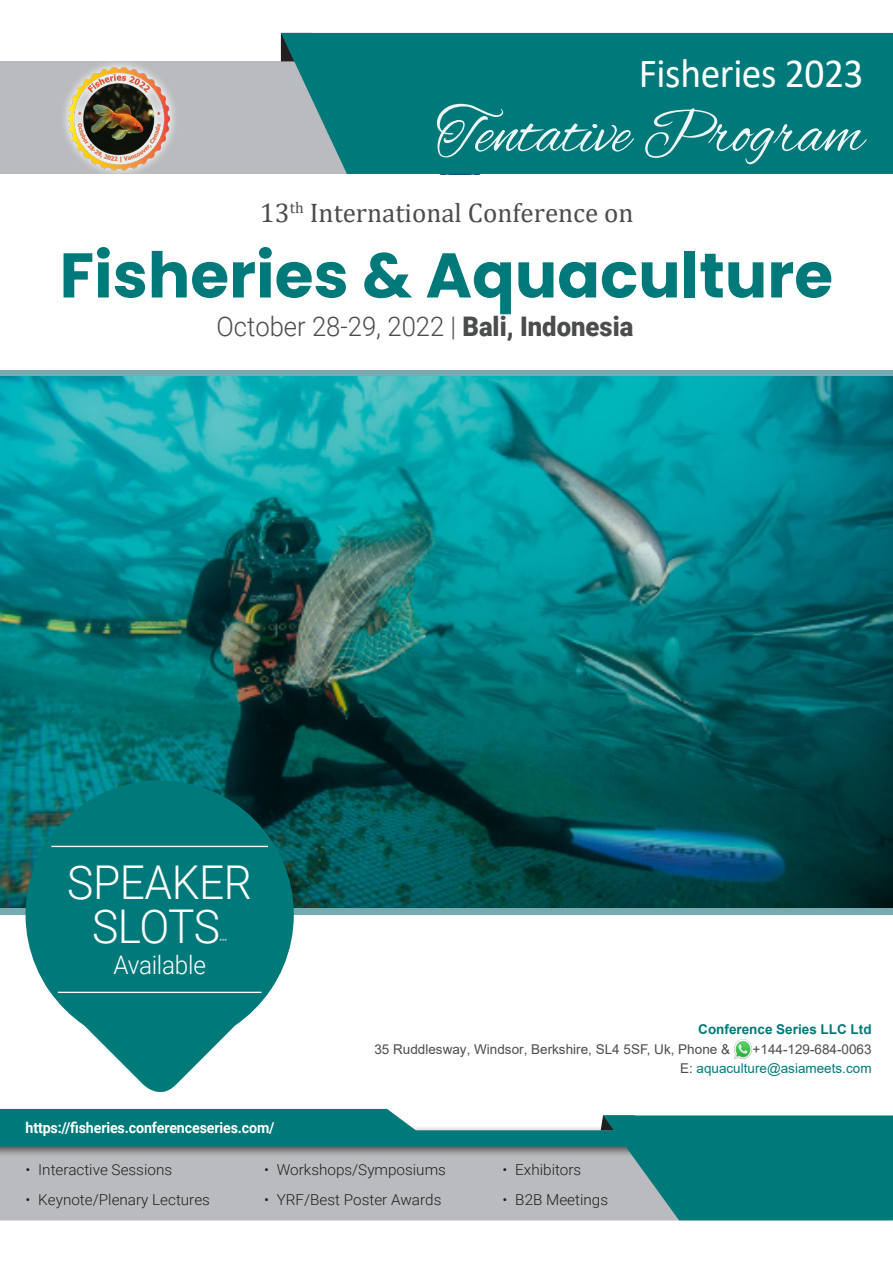
<style>
.page{position:relative;width:893px;height:1263px;background:#fff}
.page>*{position:absolute;margin:0;border:0;box-sizing:border-box;transform-origin:0 0}
.t1{font:65.7px "Alex Brush";color:#fff;scale:.95 1}
.t2{font:700 63px "Poppins";color:#00797a}
.t3{font:300 46.5px/44px "Roboto";letter-spacing:-.01em;color:#fff;text-align:center;scale:.95 1}
.t4{font:41.55px "Calibri";letter-spacing:-.01em;color:#fff;scale:.95 1}
.t5{font:300 27px "Roboto";color:#4b4c4d;scale:.95 1}
.t6{font:27px "Cambria";color:#4b4c4d}
.t7{font:300 25.5px "Roboto";letter-spacing:-.01em;color:#fff;scale:.95 1}
.t8{font:300 15px "Roboto";color:#231f20}
.t9{font:700 15px "Roboto";letter-spacing:-.01em;color:#fff;scale:.95 1}
.t10{font:13.5px/19.2px "Arial";color:#4b4c4d;text-align:right}
.t11{font:300 6.3px "Roboto";color:#fff;scale:.95 1}
.s1{font-weight:900}
.s2{font-weight:700;color:#00797a}
.s3{font-style:inherit}
.s4{color:#00797a}
</style>
<div class="page">
<div style="left:0;top:1157px;width:599px;height:63px;background:#babbbe"></div>
<div style="left:0;top:61px;width:893px;height:113px;background:#babbbe"></div>
<div style="left:281px;top:33px;width:612px;height:141px;background:#00797a"></div>
<div style="left:0;top:1125px;width:758px;height:32px;background:#231f20;opacity:.75"></div>
<div style="left:0;top:1130px;width:747px;height:16px;background:#00797a"></div>
<svg style="left:599px;top:1115px;width:294px;height:105px"></svg>
<div style="left:0;top:1109px;width:421px;height:22px;background:#00797a"></div>
<div style="left:59px;top:58px;width:120px;height:121px;background:#fff;opacity:.75"></div>
<img style="left:68px;top:68px;width:101px;height:103px">
<svg style="left:0;top:370px;width:892px;height:544px;fill:#77abaf"></svg>
<img style="left:0;top:377px;width:892px;height:530px">
<svg style="left:35px;top:852px;width:214px;height:241px"></svg>
<div style="left:26px;top:780px;width:268px;height:269px;background:#00797a;border-radius:50%"></div>
<div style="left:53px;top:847px;width:235px;height:167px;background:#00797a"></div>
<hr style="left:51px;top:846px;width:217px;height:1px;background:#fff">
<hr style="left:58px;top:992px;width:203px;height:1px;background:#fff">
<img style="left:734px;top:1039px;width:18px;height:20px">
<p class="t4" style="left:639px;top:44px;width:238px">Fisheries 2023</p>
<h1 class="t1" style="left:436px;top:97px;width:452px">Tentative Program</h1>
<p class="t6" style="left:260px;top:197px;width:375px">13<sup>th</sup> International Conference on</p>
<p class="t2" style="left:60px;top:239px;width:775px">Fisheries &amp; Aquaculture</p>
<p class="t5" style="left:217px;top:307px;width:440px">October 28-29, 2022 | <span class="s1">Bali, Indonesia</span></p>
<p class="t3" style="left:67px;top:859px;width:196px">SPEAKER<br>SLOTS</p>
<p class="t11" style="left:220px;top:936px;width:9px">***</p>
<p class="t7" style="left:113px;top:947px;width:99px">Available</p>
<p class="t9" style="left:26px;top:1117px;width:264px">https://fisheries.conferenceseries.com/</p>
<p class="t10" style="left:374px;top:1020px;width:499px"><span class="s2">Conference Series LLC Ltd<br></span>35 Ruddlesway, Windsor, Berkshire, SL4 5SF, Uk, Phone &amp; : +1<span class="s3">44-129-684-0063<br></span>E: <span class="s4">aquaculture@asiameets.com</span></p>
<p class="t8" style="left:26px;top:1159px;width:148px">• Interactive Sessions</p>
<p class="t8" style="left:26px;top:1189px;width:186px">• Keynote/Plenary Lectures</p>
<p class="t8" style="left:264px;top:1159px;width:183px">• Workshops/Symposiums</p>
<p class="t8" style="left:264px;top:1189px;width:179px">• YRF/Best Poster Awards</p>
<p class="t8" style="left:503px;top:1159px;width:80px">• Exhibitors</p>
<p class="t8" style="left:503px;top:1189px;width:107px">• B2B Meetings</p>
</div>
